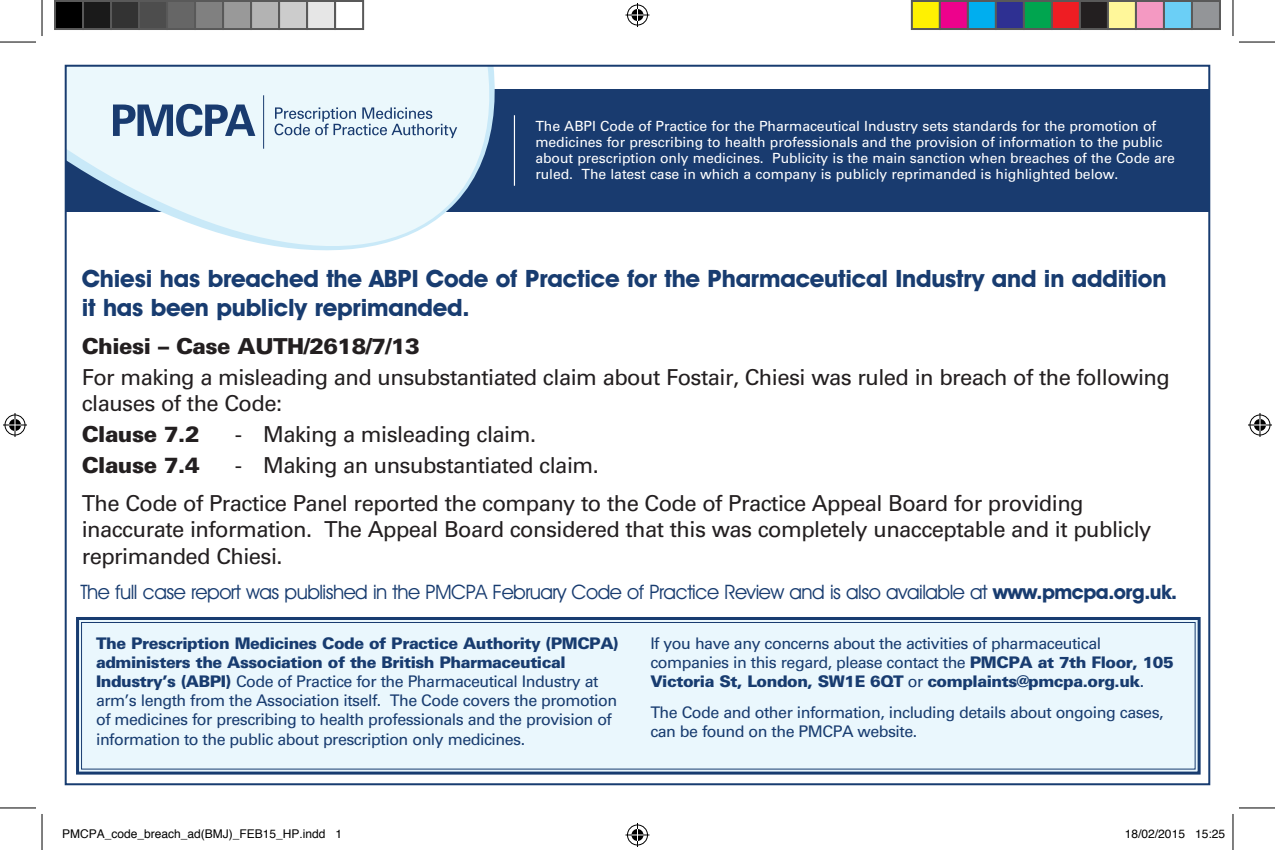
<style>
.page{position:relative;width:1275px;height:850px;background:#fff}
.page>*{position:absolute;margin:0;border:0;box-sizing:border-box;transform-origin:0 0}
.t1{font:700 24px/28.8px "Avant Garde IT Cby BT";letter-spacing:-.01em;color:#183c70}
.t2{font:22px/26.4px "Univers LT Std";letter-spacing:-.025em;color:#231f20}
.t3{font:900 22px "Univers LT Std";letter-spacing:-.025em;color:#231f20}
.t4{font:20px "Avant Garde IT Cby BT";letter-spacing:-.025em;color:#183c70}
.t5{font:16px/19.2px "Univers LT Std";letter-spacing:-.03em;color:#183c70}
.t6{font:14px/16px "Univers LT Std";letter-spacing:-.005em;color:#fff}
.t7{font:12px "Helvetica";color:#000}
.s1{font-weight:700}
.s2{font-weight:900}
</style>
<div class="page">
<div style="left:66px;top:90px;width:1143px;height:122px;background:#193b6f"></div>
<svg style="left:68px;top:68px;width:432px;height:183px;fill:#ebf8fc"></svg>
<svg style="left:113px;top:104px;width:142px;height:33px"></svg>
<svg style="left:274px;top:107px;width:183px;height:31px;background:#bfd0de"></svg>
<hr style="left:263px;top:95px;width:1px;height:54px;background:#193b6f">
<hr style="left:514px;top:115px;width:1px;height:71px;background:#fff">
<div style="left:76px;top:617px;width:1125px;height:158px;background:#eaf7fd"></div>
<div style="left:81px;top:622px;width:1114px;height:147px;border:1px solid #183c70"></div>
<hr style="left:0;top:42px;width:36px;height:1px;background:#000">
<hr style="left:1239px;top:42px;width:36px;height:1px;background:#000">
<hr style="left:0;top:807px;width:36px;height:1px;background:#000">
<hr style="left:1239px;top:807px;width:36px;height:1px;background:#000">
<hr style="left:42px;top:0;width:1px;height:36px;background:#000">
<hr style="left:42px;top:813px;width:1px;height:36px;background:#000">
<hr style="left:1232px;top:0;width:1px;height:36px;background:#000">
<hr style="left:1232px;top:813px;width:1px;height:36px;background:#000">
<svg style="left:625px;top:3px;width:24px;height:24px"></svg>
<svg style="left:625px;top:823px;width:24px;height:23px"></svg>
<svg style="left:3px;top:413px;width:24px;height:24px"></svg>
<svg style="left:1248px;top:413px;width:24px;height:24px"></svg>
<div style="left:55px;top:1px;width:28px;height:28px;background:#000"></div>
<div style="left:54px;top:0;width:30px;height:30px;border:2px solid #595959"></div>
<div style="left:83px;top:1px;width:28px;height:28px;background:#1a1a1a"></div>
<div style="left:82px;top:0;width:30px;height:30px;border:2px solid #595959"></div>
<div style="left:111px;top:1px;width:28px;height:28px;background:#333"></div>
<div style="left:110px;top:0;width:30px;height:30px;border:2px solid #595959"></div>
<div style="left:139px;top:1px;width:28px;height:28px;background:#4d4d4d"></div>
<div style="left:138px;top:0;width:30px;height:30px;border:2px solid #595959"></div>
<div style="left:167px;top:1px;width:28px;height:28px;background:#666"></div>
<div style="left:166px;top:0;width:30px;height:30px;border:2px solid #595959"></div>
<div style="left:195px;top:1px;width:28px;height:28px;background:#808080"></div>
<div style="left:194px;top:0;width:30px;height:30px;border:2px solid #595959"></div>
<div style="left:223px;top:1px;width:28px;height:28px;background:#999"></div>
<div style="left:222px;top:0;width:30px;height:30px;border:2px solid #595959"></div>
<div style="left:251px;top:1px;width:28px;height:28px;background:#b3b3b3"></div>
<div style="left:250px;top:0;width:30px;height:30px;border:2px solid #595959"></div>
<div style="left:279px;top:1px;width:28px;height:28px;background:#ccc"></div>
<div style="left:278px;top:0;width:30px;height:30px;border:2px solid #595959"></div>
<div style="left:307px;top:1px;width:28px;height:28px;background:#e6e6e6"></div>
<div style="left:306px;top:0;width:30px;height:30px;border:2px solid #595959"></div>
<div style="left:334px;top:0;width:30px;height:30px;border:2px solid #595959"></div>
<div style="left:912px;top:1px;width:28px;height:28px;background:#fff101"></div>
<div style="left:911px;top:0;width:30px;height:30px;border:2px solid #595959"></div>
<div style="left:940px;top:1px;width:28px;height:28px;background:#ed028c"></div>
<div style="left:939px;top:0;width:30px;height:30px;border:2px solid #595959"></div>
<div style="left:968px;top:1px;width:28px;height:28px;background:#00aeef"></div>
<div style="left:967px;top:0;width:30px;height:30px;border:2px solid #595959"></div>
<div style="left:996px;top:1px;width:28px;height:28px;background:#2e3092"></div>
<div style="left:995px;top:0;width:30px;height:30px;border:2px solid #595959"></div>
<div style="left:1024px;top:1px;width:28px;height:28px;background:#00a54f"></div>
<div style="left:1023px;top:0;width:30px;height:30px;border:2px solid #595959"></div>
<div style="left:1052px;top:1px;width:28px;height:28px;background:#ee1d23"></div>
<div style="left:1051px;top:0;width:30px;height:30px;border:2px solid #595959"></div>
<div style="left:1080px;top:1px;width:28px;height:28px;background:#231f20"></div>
<div style="left:1079px;top:0;width:30px;height:30px;border:2px solid #595959"></div>
<div style="left:1108px;top:1px;width:28px;height:28px;background:#fff79a"></div>
<div style="left:1107px;top:0;width:30px;height:30px;border:2px solid #595959"></div>
<div style="left:1136px;top:1px;width:28px;height:28px;background:#f499c2"></div>
<div style="left:1135px;top:0;width:30px;height:30px;border:2px solid #595959"></div>
<div style="left:1164px;top:1px;width:28px;height:28px;background:#6bcff6"></div>
<div style="left:1163px;top:0;width:30px;height:30px;border:2px solid #595959"></div>
<div style="left:1192px;top:1px;width:28px;height:28px;background:#939598"></div>
<div style="left:1191px;top:0;width:30px;height:30px;border:2px solid #595959"></div>
<p class="t6" style="left:535px;top:118px;width:641px">The ABPI Code of Practice for the Pharmaceutical Industry sets standards for the promotion of medicines for prescribing to health professionals and the provision of information to the public about prescription only medicines. Publicity is the main sanction when breaches of the Code are ruled. The latest case in which a company is publicly reprimanded is highlighted below.</p>
<h1 class="t1" style="left:82px;top:264px;width:1086px">Chiesi has breached the ABPI Code of Practice for the Pharmaceutical Industry and in addition it has been publicly reprimanded.</h1>
<h2 class="t3" style="left:82px;top:332px;width:340px">Chiesi – Case AUTH/2618/7/13</h2>
<h2 class="t2" style="left:82px;top:364px;width:1089px">For making a misleading and unsubstantiated claim about Fostair, Chiesi was ruled in breach of the following clauses of the Code:</h2>
<h2 class="t3" style="left:82px;top:420px;width:120px">Clause 7.2</h2>
<h2 class="t2" style="left:235px;top:421px;width:303px">- Making a misleading claim.</h2>
<h2 class="t3" style="left:82px;top:451px;width:120px">Clause 7.4</h2>
<h2 class="t2" style="left:82px;top:446px;width:1003px;line-height:37.8px;text-indent:153px">- Making an unsubstantiated claim.<br>The Code of Practice Panel reported the company to the Code of Practice Appeal Board for providing</h2>
<h2 class="t2" style="left:82px;top:516px;width:1071px">inaccurate information. The Appeal Board considered that this was completely unacceptable and it publicly reprimanded Chiesi.</h2>
<p class="t4" style="left:80px;top:579px;width:1098px">The full case report was published in the PMCPA February Code of Practice Review and is also available at <span class="s1">www.pmcpa.org.uk.</span></p>
<p class="t5" style="left:96px;top:633px;width:524px"><span class="s2">The Prescription Medicines Code of Practice Authority (PMCPA) administers the Association of the British Pharmaceutical Industry’s (ABPI)</span> Code of Practice for the Pharmaceutical Industry at arm’s length from the Association itself. The Code covers the promotion of medicines for prescribing to health professionals and the provision of information to the public about prescription only medicines.</p>
<p class="t5" style="left:650px;top:633px;width:525px">If you have any concerns about the activities of pharmaceutical companies in this regard, please contact the <span class="s2">PMCPA at 7th Floor, 105<br>Victoria St, London, SW1E 6QT</span> or <span class="s2">complaints@pmcpa.org.uk</span>.</p>
<p class="t5" style="left:650px;top:702px;width:515px">The Code and other information, including details about ongoing cases, can be found on the PMCPA website.</p>
<p class="t7" style="left:62px;top:824px;width:282px">PMCPA_code_breach_ad(BMJ)_FEB15_HP.indd 1</p>
<p class="t7" style="left:1125px;top:824px;width:102px">18/02/2015 15:25</p>
</div>
